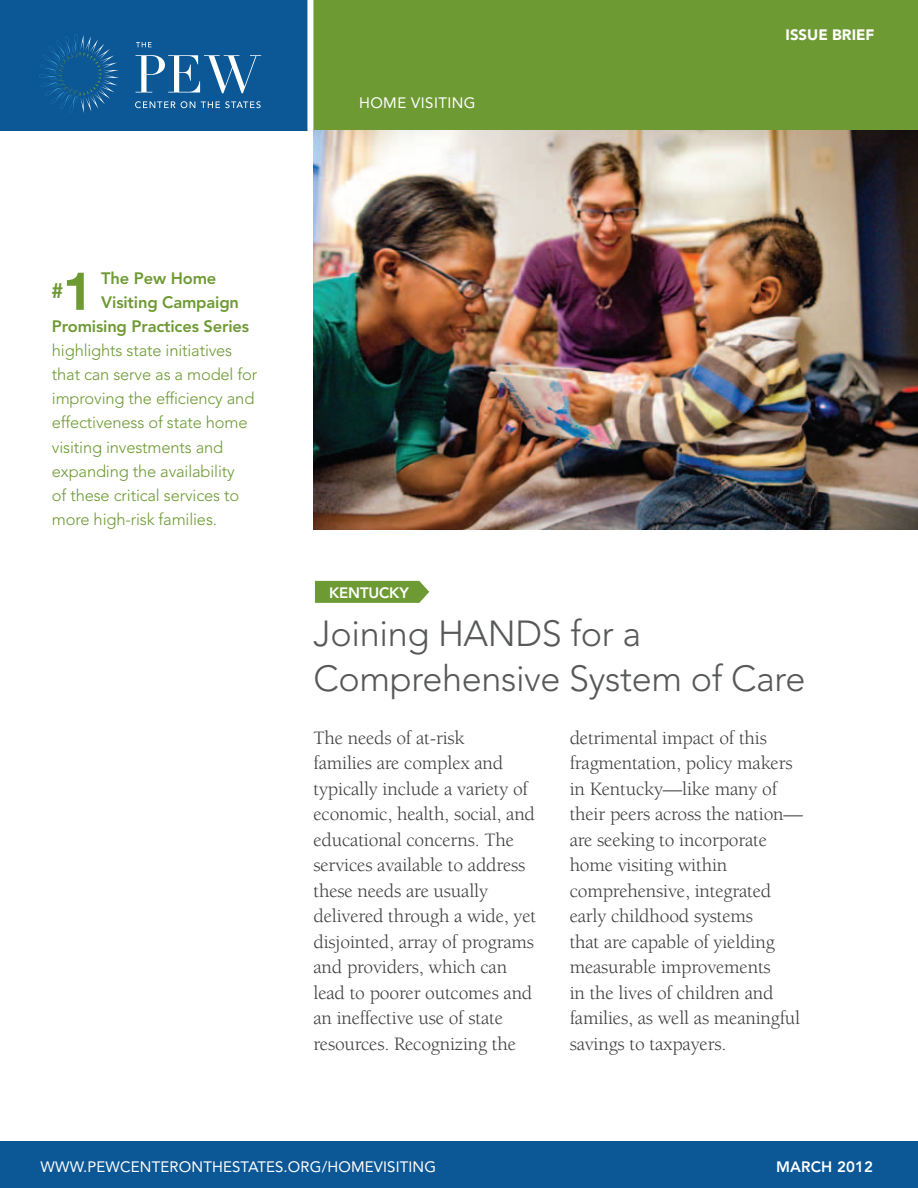
<style>
.page{position:relative;width:918px;height:1188px;background:#fff}
.page>*{position:absolute;margin:0;border:0;box-sizing:border-box;transform-origin:0 0}
.t1{font:700 52.95px "Helvetica Neue LT Std";color:#6e9a34}
.t2{font:300 36px/45px "Avenir LT Std";letter-spacing:-.01em;color:#57585a}
.t3{font:700 21.3px "Helvetica Neue LT Std";color:#6e9a34}
.t4{font:19.5px/25.5px "Berkeley Std";letter-spacing:-.01em;color:#3e3e3f}
.t5{font:300 16.5px/24px "Avenir LT Std";letter-spacing:-.01em;color:#6e9a34}
.t6{font:800 16.5px "Avenir LT Std";letter-spacing:-.01em;color:#6e9a34}
.t7{font:15px "Avenir LT Std";letter-spacing:.01em;color:#fff}
.t8{font:800 15px "Avenir LT Std";letter-spacing:.01em;color:#fff}
.t9{font:15px "Avenir LT Std";letter-spacing:.03em;color:#fff}
.t10{font:900 15px "Avenir LT Std";color:#fff}
</style>
<div class="page">
<div style="left:0;top:1142px;width:918px;height:46px;background:#0c5896"></div>
<div style="left:0;top:0;width:310px;height:131px;background:#0c5896"></div>
<div style="left:310px;top:0;width:608px;height:131px;background:#6e9a34"></div>
<div style="left:307px;top:0;width:6px;height:131px;background:#fff"></div>
<svg style="left:135px;top:55px;width:126px;height:38px"></svg>
<svg style="left:136px;top:42px;width:16px;height:5px"></svg>
<svg style="left:39px;top:34px;width:80px;height:79px"></svg>
<svg style="left:135px;top:101px;width:60px;height:7px"></svg>
<svg style="left:201px;top:101px;width:60px;height:7px"></svg>
<img style="left:314px;top:131px;width:604px;height:399px">
<svg style="left:315px;top:581px;width:114px;height:22px"></svg>
<p class="t9" style="left:359px;top:94px;width:121px">PROJECT NAME</p>
<p class="t7" style="left:359px;top:94px;width:13px">HOME</p>
<p class="t7" style="left:411px;top:94px;width:8px">VISITI</p>
<p class="t7" style="left:452px;top:94px;width:23px">NG</p>
<p class="t10" style="left:786px;top:26px;width:90px">ISSUE BRIEF</p>
<p class="t6" style="left:101px;top:269px;width:117px">The Pew Home</p>
<p class="t6" style="left:101px;top:293px;width:139px">Visiting Campaign</p>
<p class="t6" style="left:52px;top:317px;width:199px">Promising Practices Series</p>
<p class="t5" style="left:52px;top:339px;width:207px">highlights state initiatives that can serve as a model for improving the efficiency and effectiveness of state home visiting investments and expanding the availability<br>of these critical services to more high-risk families.</p>
<p class="t3" style="left:51px;top:277px;width:13px">#</p>
<h1 class="t1" style="left:63px;top:258px;width:31px">1</h1>
<p class="t8" style="left:329px;top:583px;width:81px">KENTUCKY</p>
<h2 class="t2" style="left:314px;top:612px;width:493px">Joining HANDS for a<br>Comprehensive System of Care</h2>
<p class="t4" style="left:314px;top:725px;width:224px">The needs of at-risk<br>families are complex and typically include a variety of economic, health, social, and educational concerns. The services available to address these needs are usually delivered through a wide, yet disjointed, array of programs and providers, which can lead to poorer outcomes and an ineffective use of state resources. Recognizing the</p>
<p class="t4" style="left:570px;top:725px;width:235px">detrimental impact of this fragmentation, policy makers in Kentucky—like many of their peers across the nation— are seeking to incorporate home visiting within comprehensive, integrated early childhood systems<br>that are capable of yielding measurable improvements<br>in the lives of children and families, as well as meaningful savings to taxpayers.</p>
<p class="t7" style="left:40px;top:1150px;width:307px">WWW.PEWCENTERONTHESTATES.ORG/PROJECT</p>
<p class="t8" style="left:774px;top:1150px;width:101px">Month 2011</p>
<p class="t7" style="left:40px;top:1158px;width:397px">WWW.PEWCENTERONTHESTATES.ORG/HOMEVISITIN G</p>
<p class="t8" style="left:776px;top:1158px;width:98px">March 2012</p>
</div>
